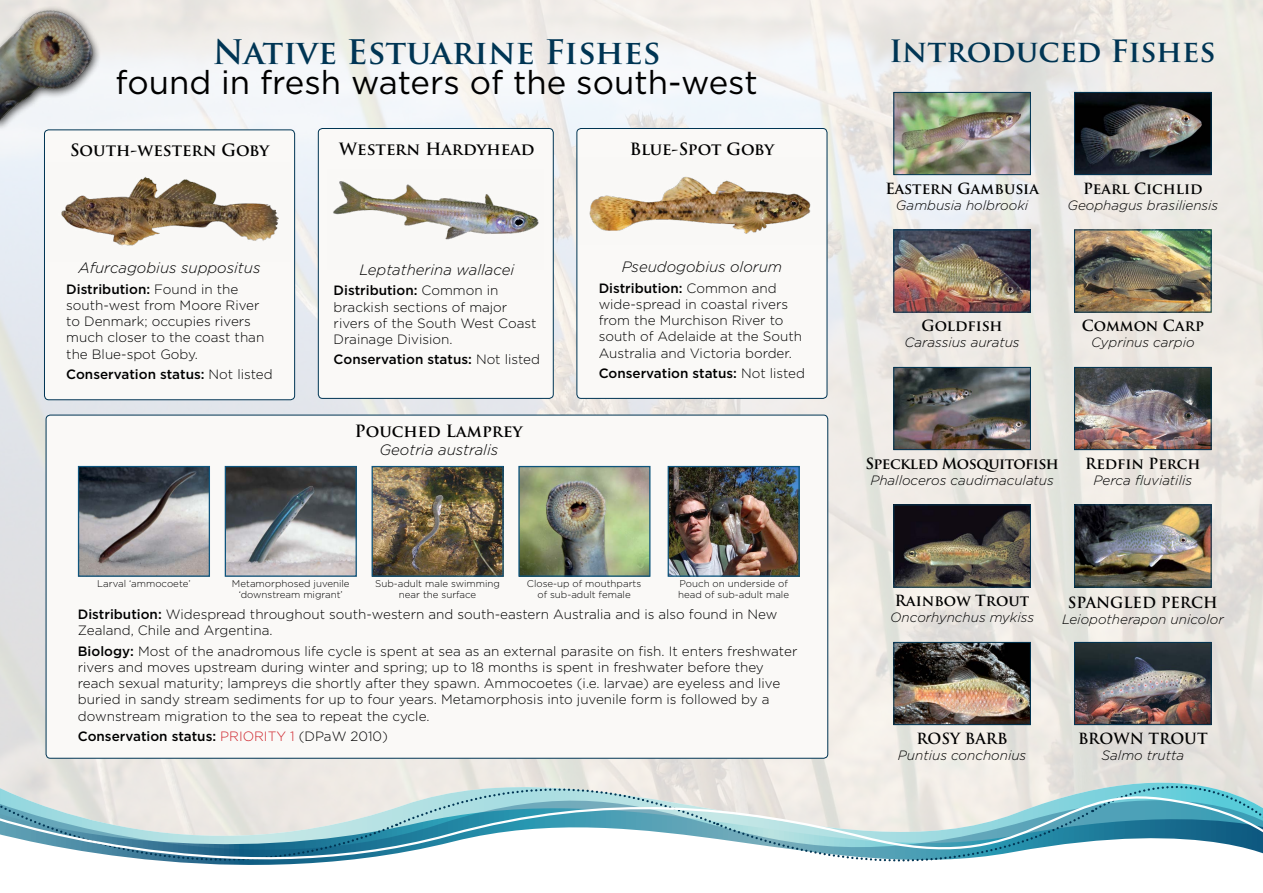
<style>
.page{position:relative;width:1263px;height:893px;background:#fff}
.page>*{position:absolute;margin:0;border:0;box-sizing:border-box;transform-origin:0 0}
.t1{font:33px "Gotham";color:#000}
.t2{font:700 33px "Trajan Pro";color:#003554}
.t3{font:700 30px "Trajan Pro";color:#003554}
.t4{font:700 16.5px "Trajan Pro";color:#000}
.t5{font:700 16.5px "Trajan Pro";letter-spacing:-.02em;color:#000}
.t6{font:700 15px "Trajan Pro";color:#000}
.t7{font:italic 300 15px "Gotham";color:#000}
.t8{font:700 15px "Trajan Pro";letter-spacing:-.03em;color:#000}
.t9{font:300 13.5px/16.2px "Gotham";color:#000}
.t10{font:italic 300 13.5px "Gotham";color:#000}
.t11{font:500 13.5px "Gotham";color:#000}
.t12{font:300 9.75px/10.5px "Gotham";color:#000;text-align:center}
.s1{font-weight:500}
.s2{font-weight:300}
.s3{font-weight:300;color:#ce242b}
</style>
<div class="page">
<img style="left:0;top:0;width:1263px;height:865px">
<p class="t2" style="left:213px;top:32px;width:449px">Native Estuarine Fishes</p>
<p class="t1" style="left:116px;top:62px;width:644px">found in fresh waters of the south-west</p>
<p class="t4" style="left:70px;top:140px;width:201px">South-western Goby</p>
<p class="t7" style="left:79px;top:258px;width:183px">Afurcagobius suppositus</p>
<p class="t9" style="left:66px;top:280px;width:200px"><span class="s1">Distribution:</span> Found in the south-west from Moore River to Denmark; occupies rivers much closer to the coast than the Blue-spot Goby.</p>
<p class="t11" style="left:66px;top:365px;width:208px">Conservation status: <span class="s2">Not listed</span></p>
<p class="t4" style="left:339px;top:139px;width:197px">Western Hardyhead</p>
<p class="t7" style="left:360px;top:260px;width:156px">Leptatherina wallacei</p>
<p class="t9" style="left:334px;top:282px;width:204px"><span class="s1">Distribution:</span> Common in brackish sections of major rivers of the South West Coast<br>Drainage Division.</p>
<p class="t11" style="left:334px;top:351px;width:208px">Conservation status: <span class="s2">Not listed</span></p>
<p class="t4" style="left:355px;top:421px;width:169px">Pouched Lamprey</p>
<p class="t7" style="left:379px;top:441px;width:120px">Geotria australis</p>
<p class="t5" style="left:630px;top:139px;width:146px">Blue-Spot Goby</p>
<p class="t7" style="left:622px;top:258px;width:162px">Pseudogobius olorum</p>
<p class="t9" style="left:599px;top:280px;width:205px"><span class="s1">Distribution:</span> Common and wide-spread in coastal rivers from the Murchison River to south of Adelaide at the South<br>Australia and Victoria border.</p>
<p class="t11" style="left:599px;top:364px;width:208px">Conservation status: <span class="s2">Not listed</span></p>
<p class="t12" style="left:97px;top:578px;width:95px">Larval ‘ammocoete’</p>
<p class="t12" style="left:232px;top:578px;width:119px">Metamorphosed juvenile ‘downstream migrant’</p>
<p class="t12" style="left:375px;top:578px;width:126px">Sub-adult male swimming near the surface</p>
<p class="t12" style="left:527px;top:578px;width:116px">Close-up of mouthparts of sub-adult female</p>
<p class="t12" style="left:678px;top:578px;width:112px;text-align:left">Pouch on underside of head of sub-adult male</p>
<p class="t9" style="left:78px;top:606px;width:701px"><span class="s1">Distribution:</span> Widespread throughout south-western and south-eastern Australia and is also found in New<br>Zealand, Chile and Argentina.</p>
<p class="t9" style="left:78px;top:642px;width:721px"><span class="s1">Biology:</span> Most of the anadromous life cycle is spent at sea as an external parasite on fish. It enters freshwater rivers and moves upstream during winter and spring; up to 18 months is spent in freshwater before they reach sexual maturity; lampreys die shortly after they spawn. Ammocoetes (i.e. larvae) are eyeless and live buried in sandy stream sediments for up to four years. Metamorphosis into juvenile form is followed by a downstream migration to the sea to repeat the cycle.</p>
<p class="t11" style="left:78px;top:727px;width:312px">Conservation status: <span class="s3">PRIORITY 1</span> <span class="s2">(DPaW 2010)</span></p>
<p class="t3" style="left:889px;top:33px;width:328px">Introduced Fishes</p>
<p class="t6" style="left:885px;top:179px;width:155px">Eastern Gambusia</p>
<p class="t10" style="left:896px;top:197px;width:134px">Gambusia holbrooki</p>
<p class="t6" style="left:1083px;top:179px;width:121px">Pearl Cichlid</p>
<p class="t10" style="left:1067px;top:197px;width:152px">Geophagus brasiliensis</p>
<p class="t6" style="left:922px;top:316px;width:82px">Goldfish</p>
<p class="t10" style="left:905px;top:334px;width:116px">Carassius auratus</p>
<p class="t6" style="left:1082px;top:316px;width:124px">Common Carp</p>
<p class="t10" style="left:1091px;top:334px;width:105px">Cyprinus carpio</p>
<p class="t8" style="left:865px;top:454px;width:195px">Speckled Mosquitofish</p>
<p class="t10" style="left:870px;top:472px;width:185px">Phalloceros caudimaculatus</p>
<p class="t6" style="left:1085px;top:454px;width:117px">Redfin Perch</p>
<p class="t10" style="left:1093px;top:472px;width:100px">Perca fluviatilis</p>
<p class="t6" style="left:895px;top:591px;width:136px">Rainbow Trout</p>
<p class="t10" style="left:890px;top:609px;width:145px">Oncorhynchus mykiss</p>
<p class="t6" style="left:1068px;top:593px;width:151px">SPANGLED PERCH</p>
<p class="t10" style="left:1062px;top:611px;width:163px">Leiopotherapon unicolor</p>
<p class="t6" style="left:916px;top:729px;width:93px">ROSY BARB</p>
<p class="t10" style="left:898px;top:747px;width:130px">Puntius conchonius</p>
<p class="t6" style="left:1078px;top:729px;width:131px">BROWN TROUT</p>
<p class="t10" style="left:1101px;top:747px;width:84px">Salmo trutta</p>
</div>
